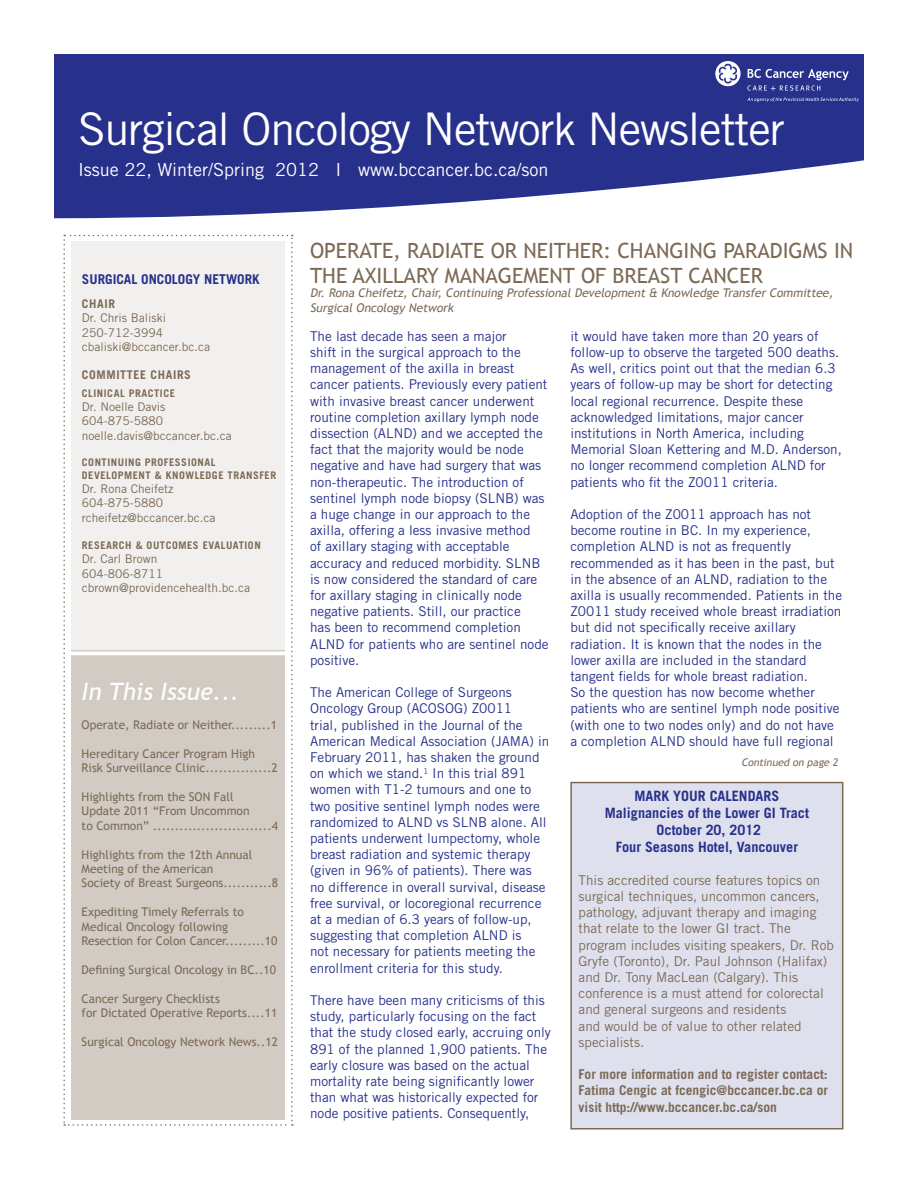
<style>
.page{position:relative;width:918px;height:1188px;background:#fff}
.page>*{position:absolute;margin:0;border:0;box-sizing:border-box;transform-origin:0 0}
.t1{font:45px "Trade Gothic";letter-spacing:-.025em;color:#fff}
.t2{font:italic 24px "Trebuchet MS";color:#fff}
.t3{font:21px "Trebuchet MS";color:#7c6a55}
.t4{font:18px "Trade Gothic";color:#fff}
.t5{font:700 14.25px/17.1px "Trade Gothic";color:#27318b;text-align:center}
.t6{font:13.5px/16.2px "Trade Gothic";color:#27318b}
.t7{font:13.5px/16.2px "Trade Gothic";color:#7c6a55}
.t8{font:700 13.5px/16.2px "Trade Gothic";color:#7c6a55;text-align:justify}
.t9{font:700 13.5px "Trade Gothic";color:#27318b}
.t10{font:12px/14.4px "Trebuchet MS";color:#7c6a55}
.t11{font:12px/14.4px "Trade Gothic";color:#7c6a55}
.t12{font:italic 12px/14.4px "Trebuchet MS";color:#7c6a55}
.t13{font:700 12px "Trade Gothic";letter-spacing:.05em;color:#7c6a55}
.t14{font:700 10.5px/12.6px "Trade Gothic";letter-spacing:.05em;color:#7c6a55}
.t15{font:italic 10.5px "Trebuchet MS";color:#7c6a55}
</style>
<div class="page">
<svg style="left:54px;top:54px;width:810px;height:164px;background:#424b99"></svg>
<svg style="left:63px;top:235px;width:230px;height:891px;background:#e2deda"></svg>
<div style="left:571px;top:783px;width:272px;height:346px;background:#dfe0ee"></div>
<div style="left:570px;top:782px;width:273px;height:348px;border:2px solid #7c6a55"></div>
<svg style="left:715px;top:60px;width:26px;height:27px"></svg>
<svg style="left:747px;top:97px;width:112px;height:5px"></svg>
<svg style="left:747px;top:69px;width:102px;height:22px;background:#4f57a0"></svg>
<h1 class="t1" style="left:78px;top:101px;width:708px">Surgical Oncology Network Newsletter</h1>
<h3 class="t4" style="left:78px;top:158px;width:472px">Issue 22, Winter/Spring 2012 I www.bccancer.bc.ca/son</h3>
<p class="t9" style="left:82px;top:271px;width:179px">Surgical Oncology Network</p>
<p class="t13" style="left:82px;top:296px;width:35px">Chair</p>
<p class="t11" style="left:82px;top:311px;width:130px">Dr. Chris Baliski<br>250-712-3994 cbaliski@bccancer.bc.ca</p>
<p class="t13" style="left:82px;top:367px;width:109px">Committee Chairs</p>
<p class="t14" style="left:82px;top:386px;width:7px">CLINICAL</p>
<p class="t14" style="left:129px;top:386px;width:13px">PRACTICE</p>
<p class="t11" style="left:82px;top:399px;width:151px">Dr. Noelle Davis<br>604-875-5880 noelle.davis@bccancer.bc.ca</p>
<p class="t14" style="left:82px;top:456px;width:196px">Continuing Professional<br>Development &amp; Knowledge Transfer</p>
<p class="t11" style="left:82px;top:481px;width:135px">Dr. Rona Cheifetz<br>604-875-5880 rcheifetz@bccancer.bc.ca</p>
<p class="t14" style="left:82px;top:539px;width:180px">Research &amp; Outcomes Evaluation</p>
<p class="t11" style="left:82px;top:552px;width:170px">Dr. Carl Brown<br>604-806-8711 cbrown@providencehealth.bc.ca</p>
<h2 class="t2" style="left:82px;top:677px;width:159px">In This Issue...</h2>
<p class="t10" style="left:82px;top:718px;width:197px">Operate, Radiate or Neither.........1</p>
<p class="t10" style="left:82px;top:746px;width:198px">Hereditary Cancer Program High<br>Risk Surveillance Clinic...............2</p>
<p class="t10" style="left:82px;top:790px;width:198px">Highlights from the SON Fall<br>Update 2011 “From Uncommon<br>to Common” ...........................4</p>
<p class="t10" style="left:82px;top:847px;width:198px">Highlights from the 12th Annual<br>Meeting of the American<br>Society of Breast Surgeons...........8</p>
<p class="t10" style="left:82px;top:905px;width:197px">Expediting Timely Referrals to<br>Medical Oncology following<br>Resection for Colon Cancer.........10</p>
<p class="t10" style="left:82px;top:962px;width:196px">Defining Surgical Oncology in BC..10</p>
<p class="t10" style="left:82px;top:991px;width:197px">Cancer Surgery Checklists<br>for Dictated Operative Reports....11</p>
<p class="t10" style="left:82px;top:1034px;width:198px">Surgical Oncology Network News..12</p>
<h3 class="t3" style="left:310px;top:238px;width:13px">operate</h3>
<h3 class="t3" style="left:393px;top:238px;width:70px">, radiate</h3>
<h3 class="t3" style="left:491px;top:238px;width:77px">or neither</h3>
<h3 class="t3" style="left:603px;top:238px;width:28px">: chan</h3>
<h3 class="t3" style="left:669px;top:238px;width:67px">ging parad</h3>
<h3 class="t3" style="left:783px;top:238px;width:69px">igms in</h3>
<h3 class="t3" style="left:310px;top:263px;width:14px">the</h3>
<h3 class="t3" style="left:352px;top:263px;width:107px">axillary mana</h3>
<h3 class="t3" style="left:498px;top:263px;width:28px">gement</h3>
<h3 class="t3" style="left:581px;top:263px;width:44px">of breast</h3>
<h3 class="t3" style="left:689px;top:263px;width:14px">cancer</h3>
<p class="t12" style="left:310px;top:286px;width:527px">Dr. Rona Cheifetz, Chair, Continuing Professional Development &amp; Knowledge Transfer Committee,<br>Surgical Oncology Network</p>
<p class="t6" style="left:310px;top:328px;width:240px">The last decade has seen a major<br>shift in the surgical approach to the management of the axilla in breast cancer patients. Previously every patient with invasive breast cancer underwent routine completion axillary lymph node dissection (ALND) and we accepted the fact that the majority would be node negative and have had surgery that was non-therapeutic. The introduction of sentinel lymph node biopsy (SLNB) was a huge change in our approach to the axilla, offering a less invasive method<br>of axillary staging with acceptable accuracy and reduced morbidity. SLNB is now considered the standard of care for axillary staging in clinically node negative patients. Still, our practice<br>has been to recommend completion ALND for patients who are sentinel node positive.</p>
<p class="t6" style="left:310px;top:684px;width:241px">The American College of Surgeons Oncology Group (ACOSOG) Z0011<br>trial, published in the Journal of the American Medical Association (JAMA) in February 2011, has shaken the ground on which we stand.<sup>1</sup> In this trial 891 women with T1-2 tumours and one to two positive sentinel lymph nodes were randomized to ALND vs SLNB alone. All patients underwent lumpectomy, whole breast radiation and systemic therapy (given in 96% of patients). There was no difference in overall survival, disease free survival, or locoregional recurrence at a median of 6.3 years of follow-up, suggesting that completion ALND is<br>not necessary for patients meeting the enrollment criteria for this study.</p>
<p class="t6" style="left:310px;top:992px;width:242px">There have been many criticisms of this study, particularly focusing on the fact that the study closed early, accruing only 891 of the planned 1,900 patients. The early closure was based on the actual mortality rate being significantly lower than what was historically expected for node positive patients. Consequently,</p>
<p class="t6" style="left:570px;top:328px;width:273px">it would have taken more than 20 years of follow-up to observe the targeted 500 deaths.<br>As well, critics point out that the median 6.3 years of follow-up may be short for detecting local regional recurrence. Despite these acknowledged limitations, major cancer institutions in North America, including Memorial Sloan Kettering and M.D. Anderson, no longer recommend completion ALND for patients who fit the Z0011 criteria.</p>
<p class="t6" style="left:570px;top:506px;width:273px">Adoption of the Z0011 approach has not become routine in BC. In my experience, completion ALND is not as frequently recommended as it has been in the past, but in the absence of an ALND, radiation to the axilla is usually recommended. Patients in the Z0011 study received whole breast irradiation but did not specifically receive axillary radiation. It is known that the nodes in the lower axilla are included in the standard tangent fields for whole breast radiation.<br>So the question has now become whether patients who are sentinel lymph node positive (with one to two nodes only) and do not have a completion ALND should have full regional</p>
<p class="t15" style="left:741px;top:756px;width:100px">Continued on page 2</p>
<p class="t5" style="left:605px;top:787px;width:206px">Mark your Calendars<br>Malignancies of the Lower GI Tract<br>October 20, 2012<br>Four Seasons Hotel, Vancouver</p>
<p class="t7" style="left:579px;top:872px;width:257px">This accredited course features topics on surgical techniques, uncommon cancers, pathology, adjuvant therapy and imaging that relate to the lower GI tract. The program includes visiting speakers, Dr. Rob Gryfe (Toronto), Dr. Paul Johnson (Halifax) and Dr. Tony MacLean (Calgary). This conference is a must attend for colorectal and general surgeons and residents<br>and would be of value to other related specialists.</p>
<p class="t8" style="left:579px;top:1066px;width:251px">For more information and to register contact:<br>Fatima Cengic at fcengic@bccancer.bc.ca or visit http://www.bccancer.bc.ca/son</p>
</div>
